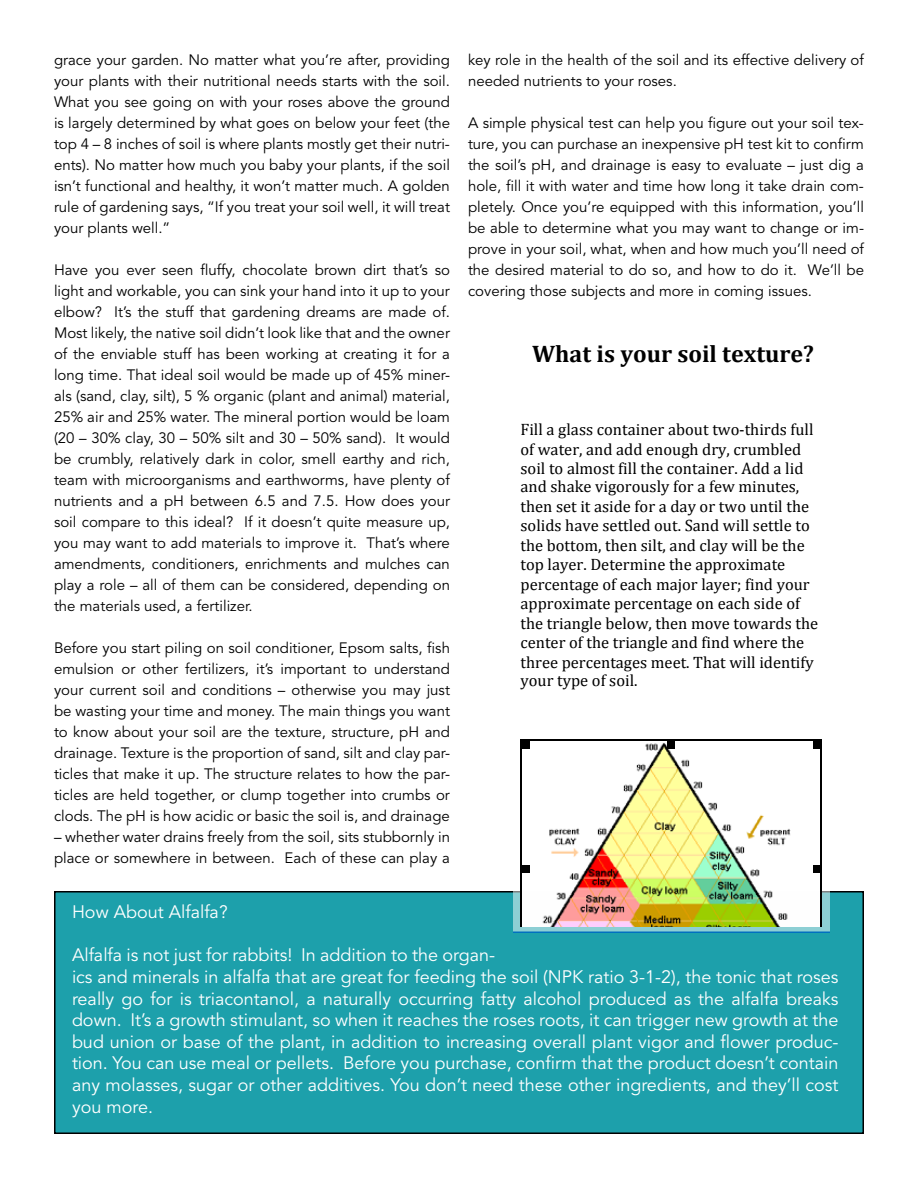
<style>
.page{position:relative;width:918px;height:1188px;background:#fff}
.page>*{position:absolute;margin:0;border:0;box-sizing:border-box;transform-origin:0 0}
.t1{font:700 24px "Cambria";color:#000}
.t2{font:18px/21.6px "Avenir LT Std";color:#fff}
.t3{font:16.5px/19.5px "Cambria";color:#000}
.t4{font:15px/21px "Avenir LT Std";color:#000;text-align:justify}
</style>
<div class="page">
<div style="left:55px;top:892px;width:808px;height:241px;background:#1da0ab"></div>
<div style="left:54px;top:891px;width:810px;height:243px;border:2px solid #000"></div>
<svg style="left:513px;top:739px;width:317px;height:194px"></svg>
<img style="left:522px;top:741px;width:298px;height:186px">
<hr style="left:520px;top:740px;width:2px;height:187px;background:#000">
<hr style="left:820px;top:740px;width:2px;height:187px;background:#000">
<hr style="left:522px;top:740px;width:298px;height:1px;background:#000">
<div style="left:813px;top:866px;width:7px;height:7px;background:#000"></div>
<div style="left:813px;top:741px;width:7px;height:7px;background:#000"></div>
<div style="left:668px;top:741px;width:7px;height:7px;background:#000"></div>
<div style="left:522px;top:741px;width:8px;height:7px;background:#000"></div>
<div style="left:522px;top:866px;width:8px;height:7px;background:#000"></div>
<p class="t4" style="left:54px;top:50px;width:398px">grace your garden. No matter what you’re after, providing your plants with their nutritional needs starts with the soil.<br>What you see going on with your roses above the ground is largely determined by what goes on below your feet (the top 4 – 8 inches of soil is where plants mostly get their nutri&shy;ents). No matter how much you baby your plants, if the soil isn’t functional and healthy, it won’t matter much. A golden rule of gardening says, “If you treat your soil well, it will treat your plants well.”</p>
<p class="t4" style="left:54px;top:260px;width:398px">Have you ever seen fluffy, chocolate brown dirt that’s so light and workable, you can sink your hand into it up to your elbow? It’s the stuff that gardening dreams are made of.<br>Most likely, the native soil didn’t look like that and the owner of the enviable stuff has been working at creating it for a long time. That ideal soil would be made up of 45% miner&shy;als (sand, clay, silt), 5 % organic (plant and animal) material, 25% air and 25% water. The mineral portion would be loam (20 – 30% clay, 30 – 50% silt and 30 – 50% sand). It would be crumbly, relatively dark in color, smell earthy and rich, team with microorganisms and earthworms, have plenty of nutrients and a pH between 6.5 and 7.5. How does your soil compare to this ideal? If it doesn’t quite measure up, you may want to add materials to improve it. That’s where amendments, conditioners, enrichments and mulches can play a role – all of them can be considered, depending on the materials used, a fertilizer.</p>
<p class="t4" style="left:54px;top:638px;width:398px">Before you start piling on soil conditioner, Epsom salts, fish emulsion or other fertilizers, it’s important to understand your current soil and conditions – otherwise you may just be wasting your time and money. The main things you want to know about your soil are the texture, structure, pH and drainage. Texture is the proportion of sand, silt and clay par&shy;ticles that make it up. The structure relates to how the par&shy;ticles are held together, or clump together into crumbs or clods. The pH is how acidic or basic the soil is, and drainage</p>
<p class="t4" style="left:54px;top:827px;width:398px">– whether water drains freely from the soil, sits stubbornly in place or somewhere in between. Each of these can play a</p>
<p class="t4" style="left:468px;top:50px;width:397px">key role in the health of the soil and its effective delivery of needed nutrients to your roses.</p>
<p class="t4" style="left:468px;top:113px;width:398px">A simple physical test can help you figure out your soil tex&shy;ture, you can purchase an inexpensive pH test kit to confirm the soil’s pH, and drainage is easy to evaluate – just dig a hole, fill it with water and time how long it take drain com&shy;pletely. Once you’re equipped with this information, you’ll be able to determine what you may want to change or im&shy;prove in your soil, what, when and how much you’ll need of the desired material to do so, and how to do it. We’ll be covering those subjects and more in coming issues.</p>
<h1 class="t1" style="left:532px;top:339px;width:283px">What is your soil texture?</h1>
<p class="t3" style="left:520px;top:420px;width:295px">Fill a glass container about two--‐thirds full of water, and add enough dry, crumbled soil to almost fill the container. Add a lid</p>
<p class="t3" style="left:520px;top:477px;width:299px">and shake vigorously for a few minutes, then set it aside for a day or two until the solids have settled out. Sand will settle to the bottom, then silt, and clay will be the top layer. Determine the approximate percentage of each major layer; find your approximate percentage on each side of the triangle below, then move towards the center of the triangle and find where the three percentages meet. That will identify</p>
<p class="t3" style="left:520px;top:670px;width:119px">your type of soil.</p>
<p class="t2" style="left:72px;top:902px;width:157px">How About Alfalfa?</p>
<p class="t2" style="left:72px;top:945px;width:768px">Alfalfa is not just for rabbits! In addition to the organ-<br>ics and minerals in alfalfa that are great for feeding the soil (NPK ratio 3-1-2), the tonic that roses really go for is triacontanol, a naturally occurring fatty alcohol produced as the alfalfa breaks down. It’s a growth stimulant, so when it reaches the roses roots, it can trigger new growth at the bud union or base of the plant, in addition to increasing overall plant vigor and flower produc&shy;tion. You can use meal or pellets. Before you purchase, confirm that the product doesn’t contain any molasses, sugar or other additives. You don’t need these other ingredients, and they’ll cost you more.</p>
</div>
